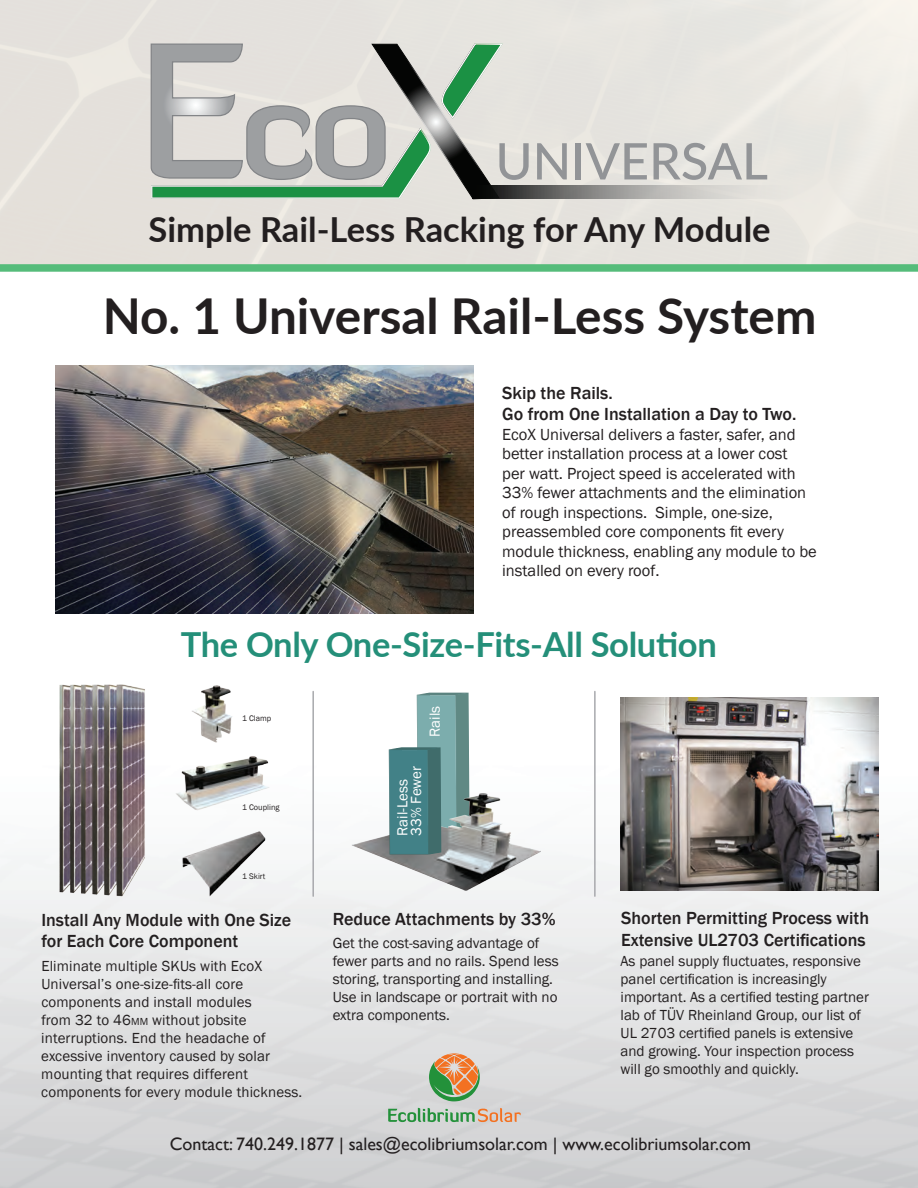
<style>
.page{position:relative;width:918px;height:1188px;background:#fff}
.page>*{position:absolute;margin:0;border:0;box-sizing:border-box;transform-origin:0 0}
.t1{font:500 50.4px "Lato";color:#929497}
.t2{font:700 49.5px "Lato";color:#231f20}
.t3{font:700 34.5px "Lato";color:#231f20}
.t4{font:700 34.5px "Lato";letter-spacing:-.01em;color:#248f79}
.t5{font:500 18px/21.6px "Franklin Gothic";color:#231f20}
.t6{font:18px "Gill Sans";color:#231f20}
.t7{font:16.5px/19.5px "Franklin Gothic";color:#231f20}
.t8{font:15px/18px "Franklin Gothic";color:#231f20}
.t9{font:15px/13.5px "Franklin Gothic";color:#fff}
.t10{font:8.25px "Franklin Gothic";color:#231f20}
.s1{font-size:10.5px}
</style>
<div class="page">
<img style="left:0;top:691px;width:918px;height:497px">
<div style="left:0;top:0;width:918px;height:268px;background:#e5e3de"></div>
<div style="left:0;top:264px;width:918px;height:8px;background:#55bc7a"></div>
<svg style="left:388px;top:1108px;width:133px;height:14px;background:#acb99c"></svg>
<svg style="left:429px;top:1053px;width:54px;height:49px;background:#b5a779"></svg>
<svg style="left:150px;top:43px;width:353px;height:156px"></svg>
<svg style="left:473px;top:186px;width:260px;height:13px;background:#848381"></svg>
<img style="left:55px;top:365px;width:419px;height:248px">
<img style="left:172px;top:751px;width:102px;height:68px">
<img style="left:169px;top:685px;width:99px;height:69px">
<img style="left:179px;top:830px;width:88px;height:68px">
<img style="left:49px;top:684px;width:103px;height:224px">
<hr style="left:0;top:0;width:1px;height:154px;background:#fef9f0">
<hr style="left:312px;top:692px;width:2px;height:204px;background:#a8a9ad">
<hr style="left:594px;top:692px;width:2px;height:204px;background:#a8a9ad">
<img style="left:347px;top:786px;width:204px;height:111px">
<svg style="left:389px;top:693px;width:81px;height:162px;background:#739c9d"></svg>
<img style="left:621px;top:698px;width:257px;height:193px">
<h1 class="t1" style="left:495px;top:125px;width:274px">UNIVERSAL</h1>
<h3 class="t3" style="left:149px;top:204px;width:624px">Simple Rail-Less Racking for Any Module</h3>
<h2 class="t2" style="left:103px;top:280px;width:715px">No. 1 Universal Rail-Less System</h2>
<p class="t5" style="left:502px;top:382px;width:296px">Skip the Rails.<br>Go from One Installation a Day to Two.</p>
<p class="t7" style="left:502px;top:425px;width:316px">EcoX Universal delivers a faster, safer, and better installation process at a lower cost<br>per watt. Project speed is accelerated with 33% fewer attachments and the elimination of rough inspections. Simple, one-size, preassembled core components fit every module thickness, enabling any module to be installed on every roof.</p>
<h3 class="t4" style="left:181px;top:619px;width:538px">The Only One-Size-Fits-All Solution</h3>
<p class="t10" style="left:242px;top:714px;width:31px">1 Clamp</p>
<p class="t10" style="left:242px;top:803px;width:39px">1 Coupling</p>
<p class="t10" style="left:242px;top:872px;width:25px">1 Skirt</p>
<p class="t5" style="left:41px;top:909px;width:251px">Install Any Module with One Size for Each Core Component</p>
<p class="t8" style="left:41px;top:958px;width:262px">Eliminate multiple SKUs with EcoX Universal’s one-size-fits-all core components and install modules<br>from 32 to 46<span class="s1">MM</span> without jobsite interruptions. End the headache of excessive inventory caused by solar mounting that requires different components for every module thickness.</p>
<p class="t9" style="left:428px;top:737px;width:32px;rotate:-90deg">Rails</p>
<p class="t9" style="left:396px;top:836px;width:71px;rotate:-90deg">Rail-Less<br>33% Fewer</p>
<p class="t5" style="left:333px;top:909px;width:225px">Reduce Attachments by 33%</p>
<p class="t5" style="left:621px;top:908px;width:250px">Shorten Permitting Process with<br>Extensive UL2703 Certifications</p>
<p class="t8" style="left:333px;top:934px;width:227px">Get the cost-saving advantage of fewer parts and no rails. Spend less storing, transporting and installing.<br>Use in landscape or portrait with no extra components.</p>
<p class="t8" style="left:621px;top:952px;width:250px">As panel supply fluctuates, responsive panel certification is increasingly important. As a certified testing partner lab of TÜV Rheinland Group, our list of UL 2703 certified panels is extensive and growing. Your inspection process will go smoothly and quickly.</p>
<p class="t6" style="left:170px;top:1134px;width:583px">Contact: 740.249.1877 | sales@ecolibriumsolar.com | www.ecolibriumsolar.com</p>
</div>
